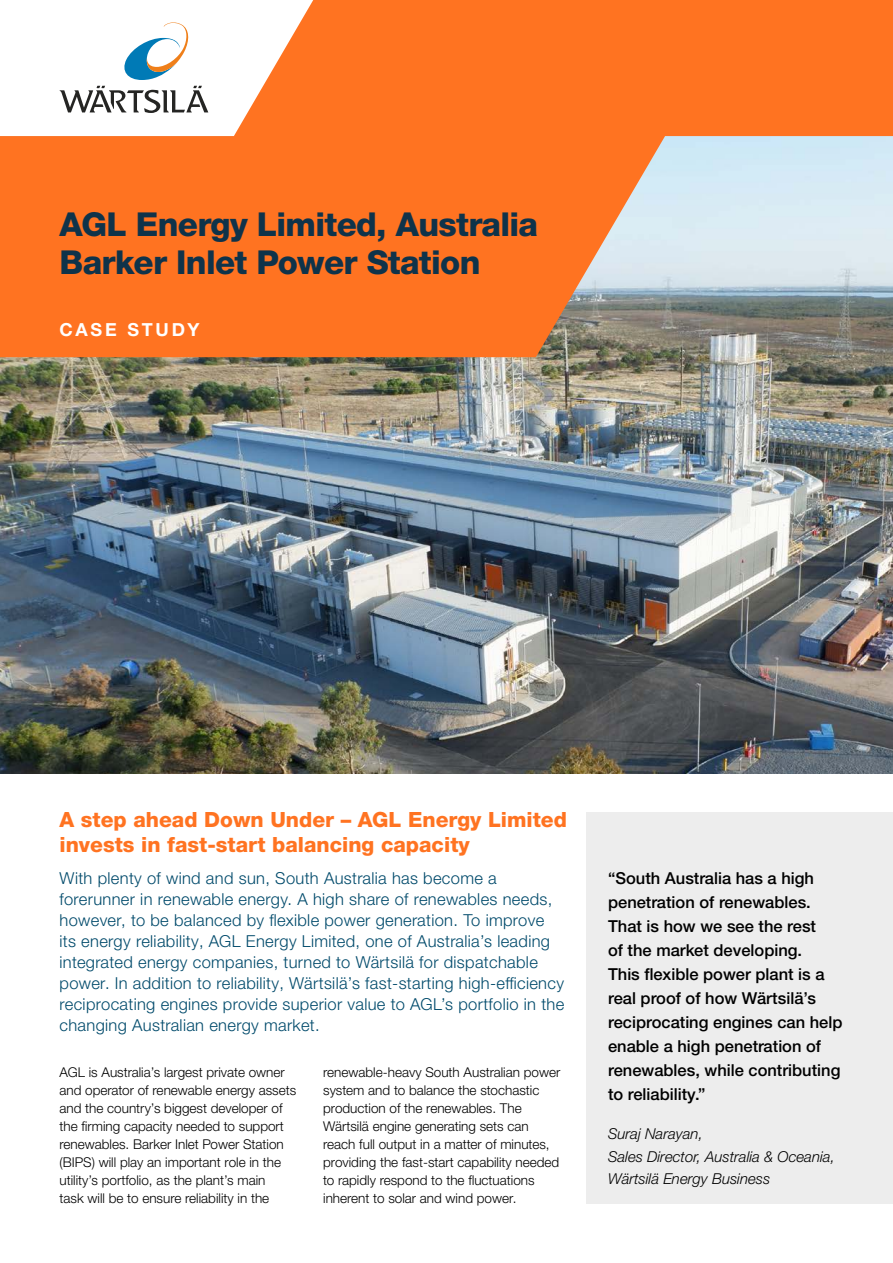
<style>
.page{position:relative;width:893px;height:1263px;background:#fff}
.page>*{position:absolute;margin:0;border:0;box-sizing:border-box;transform-origin:0 0}
.Cover_Head{font:800 33px/37.5px "Helvetica Neue LTW1 G";letter-spacing:-.02em;color:#0f334a}
.Head_1{font:800 21px/25.2px "Helvetica Neue LTW1 G";color:#ff7321}
.Cover_sub{font:700 18px "Helvetica Neue LTW1 G";letter-spacing:.16em;color:#fff}
.Ingress{font:300 16.5px/21px "Helvetica Neue LTW1 G";letter-spacing:.02em;color:#004a6b}
.t1{font:500 16.5px/24px "Helvetica Neue LTW1 G";color:#000}
.Sign{font:italic 300 15px/22.5px "Helvetica Neue";color:#000}
.Basic_Sans_break{font:300 13.5px/18px "Helvetica Neue LTW1 G";color:#000}
</style>
<div class="page">
<img style="left:0;top:357px;width:893px;height:417px">
<svg style="left:0;top:0;width:893px;height:357px;background:#f09159"></svg>
<svg style="left:121px;top:22px;width:69px;height:58px"></svg>
<svg style="left:60px;top:86px;width:148px;height:27px"></svg>
<div style="left:587px;top:812px;width:306px;height:391px;background:#ededed"></div>
<p class="Cover_Head" style="left:60px;top:206px;width:480px">AGL Energy Limited, Australia<br>Barker Inlet Power Station</p>
<p class="Cover_sub" style="left:60px;top:318px;width:142px">CASE STUDY</p>
<p class="Head_1" style="left:60px;top:807px;width:509px">A step ahead Down Under – AGL Energy Limited invests in fast-start balancing capacity</p>
<p class="Ingress" style="left:60px;top:867px;width:506px">With plenty of wind and sun, South Australia has become a forerunner in renewable energy. A high share of renewables needs, however, to be balanced by flexible power generation. To improve its energy reliability, AGL Energy Limited, one of Australia’s leading integrated energy companies, turned to Wärtsilä for dispatchable power. In addition to reliability, Wärtsilä’s fast-starting high-efficiency reciprocating engines provide superior value to AGL’s portfolio in the changing Australian energy market.</p>
<p class="Basic_Sans_break" style="left:60px;top:1063px;width:238px">AGL is Australia’s largest private owner and operator of renewable energy assets and the country’s biggest developer of the firming capacity needed to support renewables. Barker Inlet Power Station (BIPS) will play an important role in the utility’s portfolio, as the plant’s main<br>task will be to ensure reliability in the</p>
<p class="Basic_Sans_break" style="left:323px;top:1063px;width:239px">renewable-heavy South Australian power system and to balance the stochastic production of the renewables. The Wärtsilä engine generating sets can reach full output in a matter of minutes, providing the fast-start capability needed to rapidly respond to the fluctuations inherent to solar and wind power.</p>
<p class="t1" style="left:608px;top:866px;width:236px">“South Australia has a high penetration of renewables.<br>That is how we see the rest<br>of the market developing.<br>This flexible power plant is a real proof of how Wärtsilä’s reciprocating engines can help enable a high penetration of renewables, while contributing to reliability.”</p>
<p class="Sign" style="left:608px;top:1122px;width:228px">Suraj Narayan,<br>Sales Director, Australia &amp; Oceania,<br>Wärtsilä Energy Business</p>
</div>
